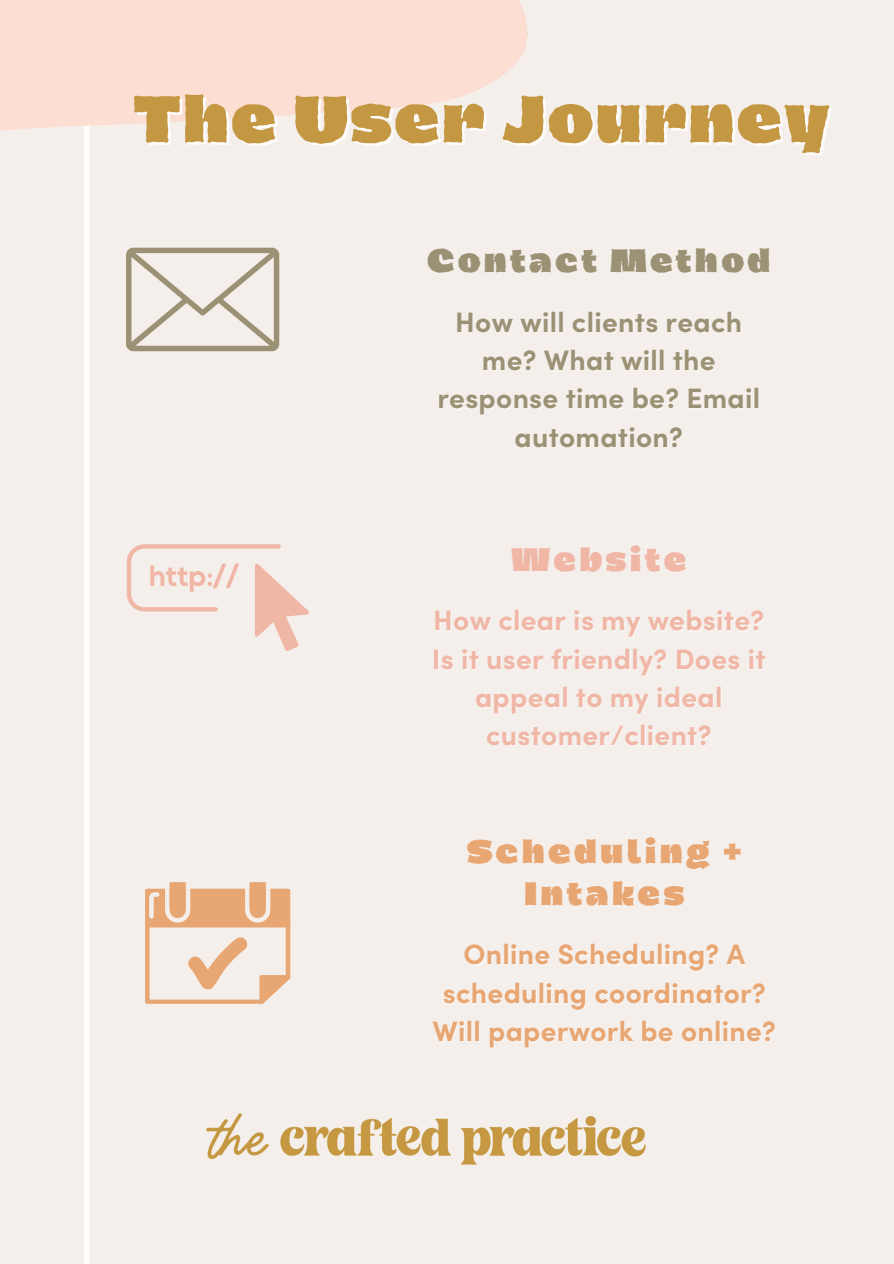
<style>
.page{position:relative;width:894px;height:1264px;background:#fff}
.page>*{position:absolute;margin:0;border:0;box-sizing:border-box;transform-origin:0 0}
.t1{font:900 60px "Dingos Stamp";letter-spacing:.01em;color:#c49742}
.t2{font:900 29.85px/41.7px "Dingos Stamp";letter-spacing:.09em;color:#e8a673;text-align:center}
.t3{font:900 29.85px "Dingos Stamp";letter-spacing:.09em;color:#9b9275}
.t4{font:900 29.85px "Dingos Stamp";letter-spacing:.09em;color:#f0b7a7}
.t5{font:700 28.05px/38.2px "Sofia Pro";letter-spacing:.01em;color:#f0b7a7;text-align:center}
.t6{font:700 28.05px/38.2px "Sofia Pro";letter-spacing:.01em;color:#9b9275;text-align:center}
.t7{font:700 28.05px/38.2px "Sofia Pro";letter-spacing:.01em;color:#e8a673;text-align:center}
</style>
<div class="page">
<div style="left:0;top:0;width:893px;height:1263px;background:#f5efeb"></div>
<svg style="left:126px;top:248px;width:153px;height:103px"></svg>
<svg style="left:127px;top:544px;width:182px;height:107px"></svg>
<svg style="left:145px;top:882px;width:145px;height:121px"></svg>
<img style="left:206px;top:1113px;width:440px;height:52px">
<div style="left:84px;top:0;width:5px;height:1263px;background:#fffdfc"></div>
<img style="left:0;top:0;width:528px;height:130px">
<p class="t1" style="left:133px;top:95px;width:698px">The User Journey</p>
<p class="t3" style="left:427px;top:248px;width:345px">Contact Method</p>
<p class="t6" style="left:437px;top:302px;width:324px">How will clients reach me? What will the response time be? Email automation?</p>
<p class="t4" style="left:510px;top:547px;width:177px">Website</p>
<p class="t5" style="left:432px;top:601px;width:335px">How clear is my website?<br>Is it user friendly? Does it appeal to my ideal customer/client?</p>
<p class="t2" style="left:466px;top:833px;width:277px">Scheduling +<br>Intakes</p>
<p class="t7" style="left:432px;top:934px;width:345px">Online Scheduling? A scheduling coordinator?<br>Will paperwork be online?</p>
</div>
